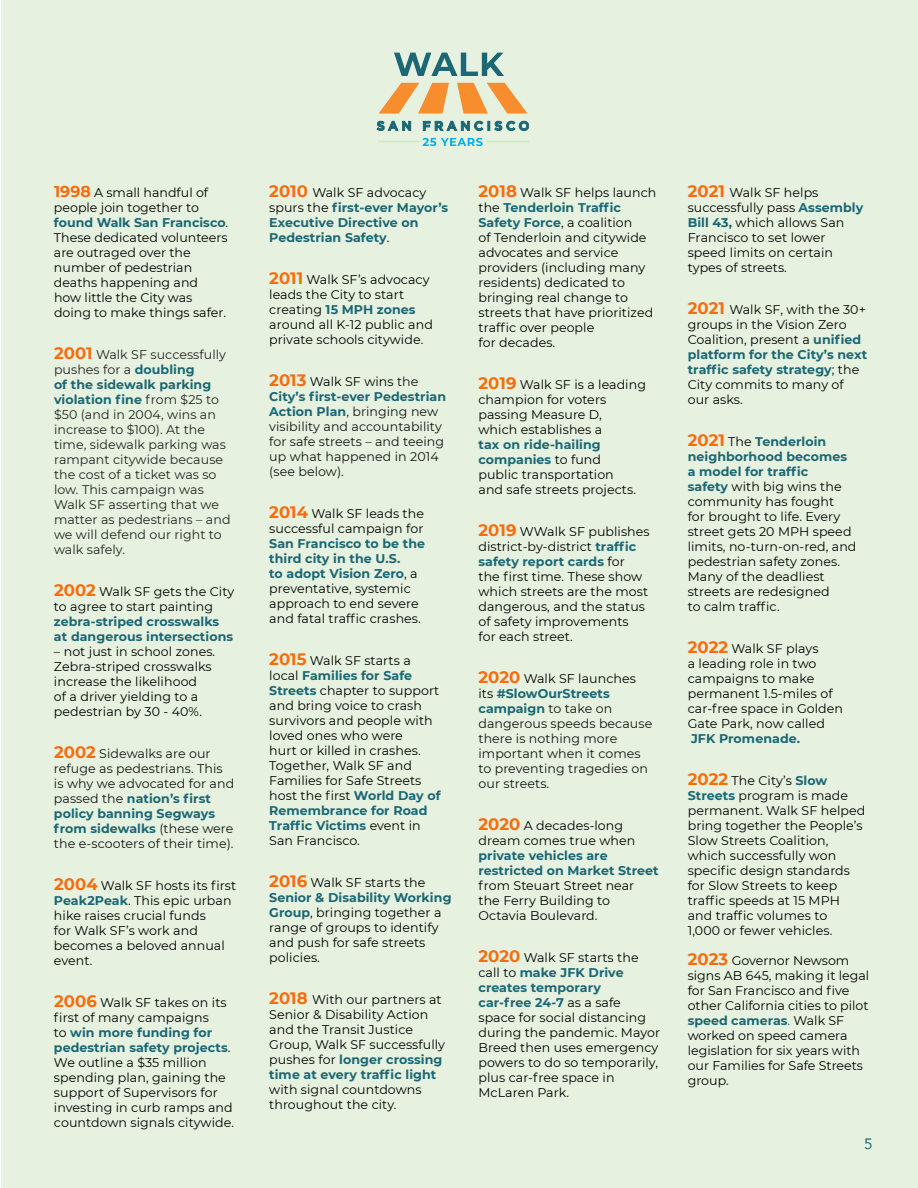
<style>
.page{position:relative;width:918px;height:1188px;background:#fff}
.page>*{position:absolute;margin:0;border:0;box-sizing:border-box;transform-origin:0 0}
.t1{font:15px "Avenir";color:#1b6775}
.t2{font:12.6px/15px "Montserrat";letter-spacing:.005em;color:#000}
.t3{font:12.6px/15px "Montserrat";letter-spacing:.005em;color:#141414}
.t4{font:12.6px/15px "Montserrat";letter-spacing:.005em;color:#222}
.t5{font:700 12.6px/15px "Montserrat";letter-spacing:.005em;color:#1b6775}
.s1{font-weight:700;font-size:15.75px;color:#f86c0d}
.s2{font-weight:700;color:#1b6775}
.s3{font-weight:700;font-size:16.5px;color:#f86c0d}
.s4{font-size:16.5px;color:#f86c0d}
.s5{font-weight:400;color:#000}
.s6{color:#000}
.s7{color:#1b6775}
</style>
<div class="page">
<div style="left:1px;top:0;width:917px;height:1188px;background:#e6f2df"></div>
<svg style="left:423px;top:138px;width:60px;height:8px"></svg>
<svg style="left:379px;top:83px;width:70px;height:31px"></svg>
<svg style="left:394px;top:53px;width:110px;height:23px"></svg>
<svg style="left:377px;top:121px;width:34px;height:10px"></svg>
<svg style="left:423px;top:121px;width:106px;height:10px"></svg>
<svg style="left:457px;top:83px;width:71px;height:31px"></svg>
<hr style="left:378px;top:141px;width:41px;height:1px;background:#d1e8c5">
<hr style="left:486px;top:141px;width:43px;height:1px;background:#d1e8c5">
<p class="t2" style="left:54px;top:184px;width:176px"><span class="s1">1998</span> A small handful of people join together to <span class="s2">found Walk San Francisco</span>.<br>These dedicated volunteers are outraged over the number of pedestrian deaths happening and how little the City was doing to make things safer.</p>
<p class="t4" style="left:54px;top:346px;width:178px"><span class="s3">2001</span> Walk SF successfully pushes for a <span class="s2">doubling<br>of the sidewalk parking violation fine</span> from $25 to $50 (and in 2004, wins an increase to $100). At the time, sidewalk parking was rampant citywide because the cost of a ticket was so low. This campaign was<br>Walk SF asserting that we matter as pedestrians – and we will defend our right to walk safely.</p>
<p class="t2" style="left:54px;top:583px;width:182px"><span class="s3">2002</span> Walk SF gets the City to agree to start painting</p>
<p class="t5" style="left:54px;top:613px;width:181px">zebra-striped crosswalks at dangerous intersections</p>
<p class="t2" style="left:54px;top:643px;width:163px">– not just in school zones.<br>Zebra-striped crosswalks increase the likelihood<br>of a driver yielding to a pedestrian by 30 - 40%.</p>
<p class="t3" style="left:54px;top:745px;width:182px"><span class="s3">2002</span> Sidewalks are our refuge as pedestrians. This is why we advocated for and passed the <span class="s2">nation’s first policy banning Segways from sidewalks</span> (these were the e-scooters of their time).</p>
<p class="t2" style="left:54px;top:877px;width:184px"><span class="s3">2004</span> Walk SF hosts its first<br><span class="s2">Peak2Peak</span>. This epic urban hike raises crucial funds<br>for Walk SF’s work and becomes a beloved annual event.</p>
<p class="t2" style="left:54px;top:994px;width:182px"><span class="s3">2006</span> Walk SF takes on its first of many campaigns<br>to <span class="s2">win more funding for pedestrian safety projects</span>.<br>We outline a $35 million spending plan, gaining the support of Supervisors for investing in curb ramps and countdown signals citywide.</p>
<p class="t5" style="left:269px;top:185px;width:181px"><span class="s4">2010</span> <span class="s5">Walk SF advocacy spurs the</span> first-ever Mayor’s<br>Executive Directive on<br>Pedestrian Safety<span class="s5">.</span></p>
<p class="t2" style="left:269px;top:272px;width:165px"><span class="s3">2011</span> Walk SF’s advocacy leads the City to start creating <span class="s2">15 MPH zones </span>around all K-12 public and private schools citywide.</p>
<p class="t3" style="left:269px;top:374px;width:178px"><span class="s3">2013</span> <span class="s6">Walk SF wins</span> the<br><span class="s2">City’s first-ever Pedestrian<br>Action Plan</span>, bringing new visibility and accountability for safe streets – and teeing up what happened in 2014 (see below).</p>
<p class="t2" style="left:269px;top:506px;width:156px"><span class="s3">2014</span> Walk SF leads the successful campaign for</p>
<p class="t2" style="left:269px;top:536px;width:157px"><span class="s2">San Francisco to be the third city in the U.S.<br>to adopt Vision Zero</span>, a preventative, systemic approach to end severe and fatal traffic crashes.</p>
<p class="t2" style="left:269px;top:653px;width:173px"><span class="s3">2015</span> Walk SF starts a local <span class="s2">Families for Safe<br>Streets</span> chapter to support and bring voice to crash survivors and people with loved ones who were<br>hurt or killed in crashes.<br>Together, Walk SF and<br>Families for Safe Streets host the first <span class="s2">World Day of<br>Remembrance for Road<br>Traffic Victims</span> event in<br>San Francisco.</p>
<p class="t2" style="left:269px;top:875px;width:184px"><span class="s3">2016</span> Walk SF starts the<br><span class="s2">Senior &amp; Disability Working<br>Group</span>, bringing together a range of groups to identify and push for safe streets policies.</p>
<p class="t2" style="left:269px;top:992px;width:177px"><span class="s3">2018</span> With our partners at<br>Senior &amp; Disability Action and the Transit Justice<br>Group, Walk SF successfully pushes for <span class="s2">longer crossing time at every traffic light</span></p>
<p class="t2" style="left:269px;top:1082px;width:154px">with signal countdowns throughout the city.</p>
<p class="t2" style="left:478px;top:185px;width:179px"><span class="s3">2018</span> Walk SF helps launch the <span class="s2">Tenderloin Traffic<br>Safety Force</span>, a coalition<br>of Tenderloin and citywide advocates and service providers (including many residents) dedicated to bringing real change to streets that have prioritized traffic over people<br>for decades.</p>
<p class="t2" style="left:478px;top:377px;width:169px"><span class="s3">2019</span> Walk SF is a leading champion for voters passing Measure D,<br>which establishes a</p>
<p class="t2" style="left:479px;top:437px;width:159px"><span class="s2">tax on ride-hailing companies</span> to fund public transportation and safe streets projects.</p>
<p class="t2" style="left:478px;top:524px;width:173px"><span class="s3">2019</span> WWalk SF publishes district-by-district <span class="s2">traffic safety report cards</span> for<br>the first time. These show which streets are the most dangerous, and the status of safety improvements<br>for each street.</p>
<p class="t3" style="left:478px;top:671px;width:175px"><span class="s3">2020</span> <span class="s6">Walk SF launches its</span> <span class="s2">#SlowOurStreets campaign</span> to take on dangerous speeds because there is nothing more important when it comes to preventing tragedies on our streets.</p>
<p class="t2" style="left:478px;top:818px;width:158px"><span class="s3">2020</span> A decades-long dream comes true when</p>
<p class="t5" style="left:478px;top:848px;width:182px">private vehicles are restricted on Market Street</p>
<p class="t2" style="left:478px;top:878px;width:157px">from Steuart Street near the Ferry Building to<br>Octavia Boulevard.</p>
<p class="t2" style="left:478px;top:950px;width:183px"><span class="s3">2020</span> Walk SF starts the call to <span class="s2">make JFK Drive creates temporary<br>car-free 24-7</span> as a safe space for social distancing during the pandemic. Mayor<br>Breed then uses emergency powers to do so temporarily, plus car-free space in<br>McLaren Park.</p>
<p class="t2" style="left:688px;top:185px;width:177px"><span class="s3">2021</span> Walk SF helps successfully pass <span class="s2">Assembly<br>Bill 43,</span> which allows San<br>Francisco to set lower speed limits on certain types of streets.</p>
<p class="t2" style="left:688px;top:302px;width:181px"><span class="s3">2021</span> Walk SF, with the 30+ groups in the Vision Zero<br>Coalition, present a <span class="s2">unified platform for the City’s next traffic safety strategy</span>; the<br>City commits to many of our asks.</p>
<p class="t2" style="left:688px;top:434px;width:170px"><span class="s3">2021</span> The <span class="s2">Tenderloin neighborhood becomes a model for traffic<br>safety</span> with big wins the community has fought<br>for brought to life. Every street gets 20 MPH speed limits, no-turn-on-red, and pedestrian safety zones.<br>Many of the deadliest streets are redesigned<br>to calm traffic.</p>
<p class="t2" style="left:688px;top:641px;width:157px"><span class="s3">2022</span> Walk SF plays<br>a leading role in two campaigns to make permanent 1.5-miles of car-free space in Golden<br>Gate Park, now called</p>
<p class="t5" style="left:691px;top:731px;width:111px">JFK Promenade.</p>
<p class="t2" style="left:688px;top:773px;width:179px"><span class="s3">2022</span> The City’s <span class="s2">Slow<br>Streets</span> program is made permanent. Walk SF helped bring together the People’s<br>Slow Streets Coalition, which successfully won specific design standards for Slow Streets to keep traffic speeds at 15 MPH and traffic volumes to<br>1,000 or fewer vehicles.</p>
<p class="t2" style="left:688px;top:953px;width:183px"><span class="s3">2023</span> Governor Newsom signs AB 645, making it legal for San Francisco and five other California cities to pilot <span class="s2">speed cameras</span><span class="s7">.</span> Walk SF worked on speed camera legislation for six years with our Families for Safe Streets group.</p>
<p class="t1" style="left:864px;top:1132px;width:10px">5</p>
</div>
